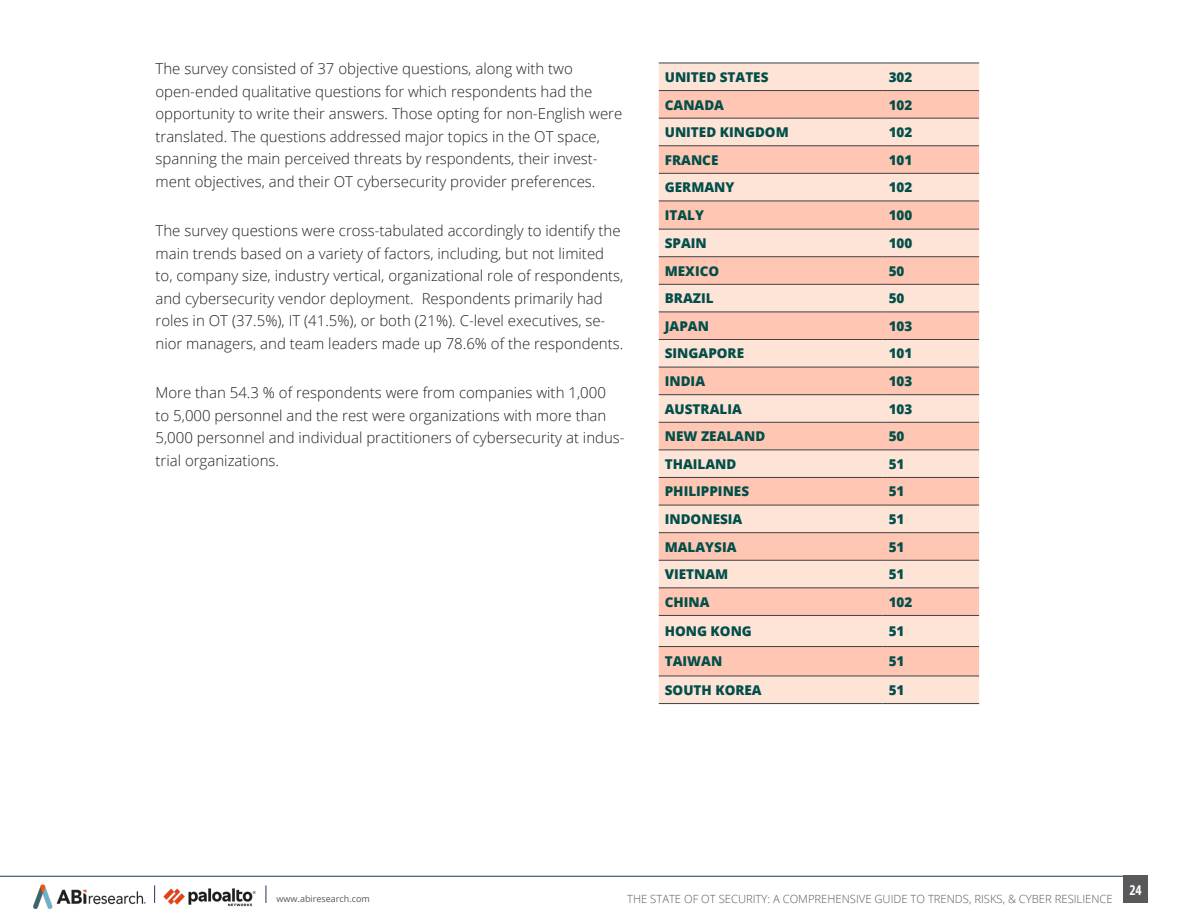
<style>
.page{position:relative;width:1188px;height:918px;background:#fff}
.page>*{position:absolute;margin:0;border:0;box-sizing:border-box;transform-origin:0 0}
.t1{font:300 15px/22.5px "Open Sans";color:#231f20}
.t2{font:800 13.5px "Open Sans";color:#024f4a}
.t3{font:700 condensed 13.5px "Open Sans";color:#fff}
.t4{font:300 11.25px "Open Sans";color:#595959}
.t5{font:9px "Open Sans";color:#57585a}
</style>
<div class="page">
<hr style="left:0;top:876px;width:1147px;height:1px;background:#1f3763">
<div style="left:1123px;top:876px;width:25px;height:27px;background:#59595c"></div>
<svg style="left:154px;top:885px;width:1px;height:18px"></svg>
<svg style="left:266px;top:885px;width:1px;height:18px"></svg>
<img style="left:33px;top:884px;width:113px;height:25px">
<img style="left:163px;top:888px;width:93px;height:18px">
<div style="left:659px;top:64px;width:320px;height:639px;background:#fee3d7"></div>
<svg style="left:659px;top:91px;width:320px;height:585px;background:#fcd2c2"></svg>
<hr style="left:659px;top:63px;width:224px;height:1px;background:#414042">
<hr style="left:883px;top:63px;width:96px;height:1px;background:#414042">
<hr style="left:659px;top:90px;width:224px;height:1px;background:#414042">
<hr style="left:883px;top:90px;width:96px;height:1px;background:#414042">
<hr style="left:659px;top:118px;width:224px;height:1px;background:#414042">
<hr style="left:883px;top:118px;width:96px;height:1px;background:#414042">
<hr style="left:659px;top:145px;width:224px;height:1px;background:#414042">
<hr style="left:883px;top:145px;width:96px;height:1px;background:#414042">
<hr style="left:659px;top:173px;width:224px;height:1px;background:#414042">
<hr style="left:883px;top:173px;width:96px;height:1px;background:#414042">
<hr style="left:659px;top:201px;width:224px;height:1px;background:#414042">
<hr style="left:883px;top:201px;width:96px;height:1px;background:#414042">
<hr style="left:659px;top:229px;width:224px;height:1px;background:#414042">
<hr style="left:883px;top:229px;width:96px;height:1px;background:#414042">
<hr style="left:659px;top:256px;width:224px;height:1px;background:#414042">
<hr style="left:883px;top:256px;width:96px;height:1px;background:#414042">
<hr style="left:659px;top:284px;width:224px;height:1px;background:#414042">
<hr style="left:883px;top:284px;width:96px;height:1px;background:#414042">
<hr style="left:659px;top:312px;width:224px;height:1px;background:#414042">
<hr style="left:883px;top:312px;width:96px;height:1px;background:#414042">
<hr style="left:659px;top:339px;width:224px;height:1px;background:#414042">
<hr style="left:883px;top:339px;width:96px;height:1px;background:#414042">
<hr style="left:659px;top:367px;width:224px;height:1px;background:#414042">
<hr style="left:883px;top:367px;width:96px;height:1px;background:#414042">
<hr style="left:659px;top:394px;width:224px;height:1px;background:#414042">
<hr style="left:883px;top:394px;width:96px;height:1px;background:#414042">
<hr style="left:659px;top:422px;width:224px;height:1px;background:#414042">
<hr style="left:883px;top:422px;width:96px;height:1px;background:#414042">
<hr style="left:659px;top:450px;width:224px;height:1px;background:#414042">
<hr style="left:883px;top:450px;width:96px;height:1px;background:#414042">
<hr style="left:659px;top:477px;width:224px;height:1px;background:#414042">
<hr style="left:883px;top:477px;width:96px;height:1px;background:#414042">
<hr style="left:659px;top:505px;width:224px;height:1px;background:#414042">
<hr style="left:883px;top:505px;width:96px;height:1px;background:#414042">
<hr style="left:659px;top:532px;width:224px;height:1px;background:#414042">
<hr style="left:883px;top:532px;width:96px;height:1px;background:#414042">
<hr style="left:659px;top:560px;width:224px;height:1px;background:#414042">
<hr style="left:883px;top:560px;width:96px;height:1px;background:#414042">
<hr style="left:659px;top:587px;width:224px;height:1px;background:#414042">
<hr style="left:883px;top:587px;width:96px;height:1px;background:#414042">
<hr style="left:659px;top:615px;width:224px;height:1px;background:#414042">
<hr style="left:883px;top:615px;width:96px;height:1px;background:#414042">
<hr style="left:659px;top:646px;width:224px;height:1px;background:#414042">
<hr style="left:883px;top:646px;width:96px;height:1px;background:#414042">
<hr style="left:659px;top:676px;width:224px;height:1px;background:#414042">
<hr style="left:883px;top:676px;width:96px;height:1px;background:#414042">
<hr style="left:659px;top:703px;width:224px;height:1px;background:#414042">
<hr style="left:883px;top:703px;width:96px;height:1px;background:#414042">
<p class="t1" style="left:156px;top:57px;width:468px">The survey consisted of 37 objective questions, along with two open-ended qualitative questions for which respondents had the opportunity to write their answers. Those opting for non-English were translated. The questions addressed major topics in the OT space, spanning the main perceived threats by respondents, their invest&shy;ment objectives, and their OT cybersecurity provider preferences.</p>
<p class="t1" style="left:156px;top:219px;width:469px">The survey questions were cross-tabulated accordingly to identify the main trends based on a variety of factors, including, but not limited to, company size, industry vertical, organizational role of respondents, and cybersecurity vendor deployment. Respondents primarily had roles in OT (37.5%), IT (41.5%), or both (21%). C-level executives, se&shy;nior managers, and team leaders made up 78.6% of the respondents.</p>
<p class="t1" style="left:156px;top:381px;width:471px">More than 54.3 % of respondents were from companies with 1,000<br>to 5,000 personnel and the rest were organizations with more than 5,000 personnel and individual practitioners of cybersecurity at indus&shy;trial organizations.</p>
<p class="t2" style="left:665px;top:67px;width:105px">UNITED STATES</p>
<p class="t2" style="left:889px;top:67px;width:25px">302</p>
<p class="t2" style="left:665px;top:94px;width:61px">CANADA</p>
<p class="t2" style="left:889px;top:94px;width:25px">102</p>
<p class="t2" style="left:665px;top:122px;width:125px">UNITED KINGDOM</p>
<p class="t2" style="left:889px;top:122px;width:25px">102</p>
<p class="t2" style="left:665px;top:150px;width:55px">FRANCE</p>
<p class="t2" style="left:889px;top:150px;width:25px">101</p>
<p class="t2" style="left:665px;top:177px;width:71px">GERMANY</p>
<p class="t2" style="left:889px;top:177px;width:25px">102</p>
<p class="t2" style="left:665px;top:205px;width:41px">ITALY</p>
<p class="t2" style="left:889px;top:205px;width:25px">100</p>
<p class="t2" style="left:665px;top:233px;width:44px">SPAIN</p>
<p class="t2" style="left:889px;top:233px;width:25px">100</p>
<p class="t2" style="left:665px;top:261px;width:56px">MEXICO</p>
<p class="t2" style="left:889px;top:261px;width:17px">50</p>
<p class="t2" style="left:665px;top:288px;width:50px">BRAZIL</p>
<p class="t2" style="left:889px;top:288px;width:17px">50</p>
<p class="t2" style="left:665px;top:316px;width:46px">JAPAN</p>
<p class="t2" style="left:889px;top:316px;width:25px">103</p>
<p class="t2" style="left:665px;top:343px;width:81px">SINGAPORE</p>
<p class="t2" style="left:889px;top:343px;width:25px">101</p>
<p class="t2" style="left:665px;top:371px;width:42px">INDIA</p>
<p class="t2" style="left:889px;top:371px;width:25px">103</p>
<p class="t2" style="left:665px;top:398px;width:79px">AUSTRALIA</p>
<p class="t2" style="left:889px;top:398px;width:25px">103</p>
<p class="t2" style="left:665px;top:426px;width:102px">NEW ZEALAND</p>
<p class="t2" style="left:889px;top:426px;width:17px">50</p>
<p class="t2" style="left:665px;top:454px;width:73px">THAILAND</p>
<p class="t2" style="left:889px;top:454px;width:17px">51</p>
<p class="t2" style="left:665px;top:481px;width:86px">PHILIPPINES</p>
<p class="t2" style="left:889px;top:481px;width:17px">51</p>
<p class="t2" style="left:665px;top:509px;width:79px">INDONESIA</p>
<p class="t2" style="left:889px;top:509px;width:17px">51</p>
<p class="t2" style="left:665px;top:536px;width:73px">MALAYSIA</p>
<p class="t2" style="left:889px;top:536px;width:17px">51</p>
<p class="t2" style="left:665px;top:564px;width:65px">VIETNAM</p>
<p class="t2" style="left:889px;top:564px;width:17px">51</p>
<p class="t2" style="left:665px;top:592px;width:46px">CHINA</p>
<p class="t2" style="left:889px;top:592px;width:25px">102</p>
<p class="t2" style="left:665px;top:621px;width:89px">HONG KONG</p>
<p class="t2" style="left:889px;top:621px;width:17px">51</p>
<p class="t2" style="left:665px;top:651px;width:59px">TAIWAN</p>
<p class="t2" style="left:889px;top:651px;width:17px">51</p>
<p class="t2" style="left:665px;top:680px;width:98px">SOUTH KOREA</p>
<p class="t2" style="left:889px;top:680px;width:17px">51</p>
<p class="t5" style="left:277px;top:893px;width:95px">www.abiresearch.com</p>
<p class="t4" style="left:627px;top:891px;width:487px">THE STATE OF OT SECURITY: A COMPREHENSIVE GUIDE TO TRENDS, RISKS, &amp; CYBER RESILIENCE</p>
<p class="t3" style="left:1129px;top:880px;width:14px">24</p>
</div>
